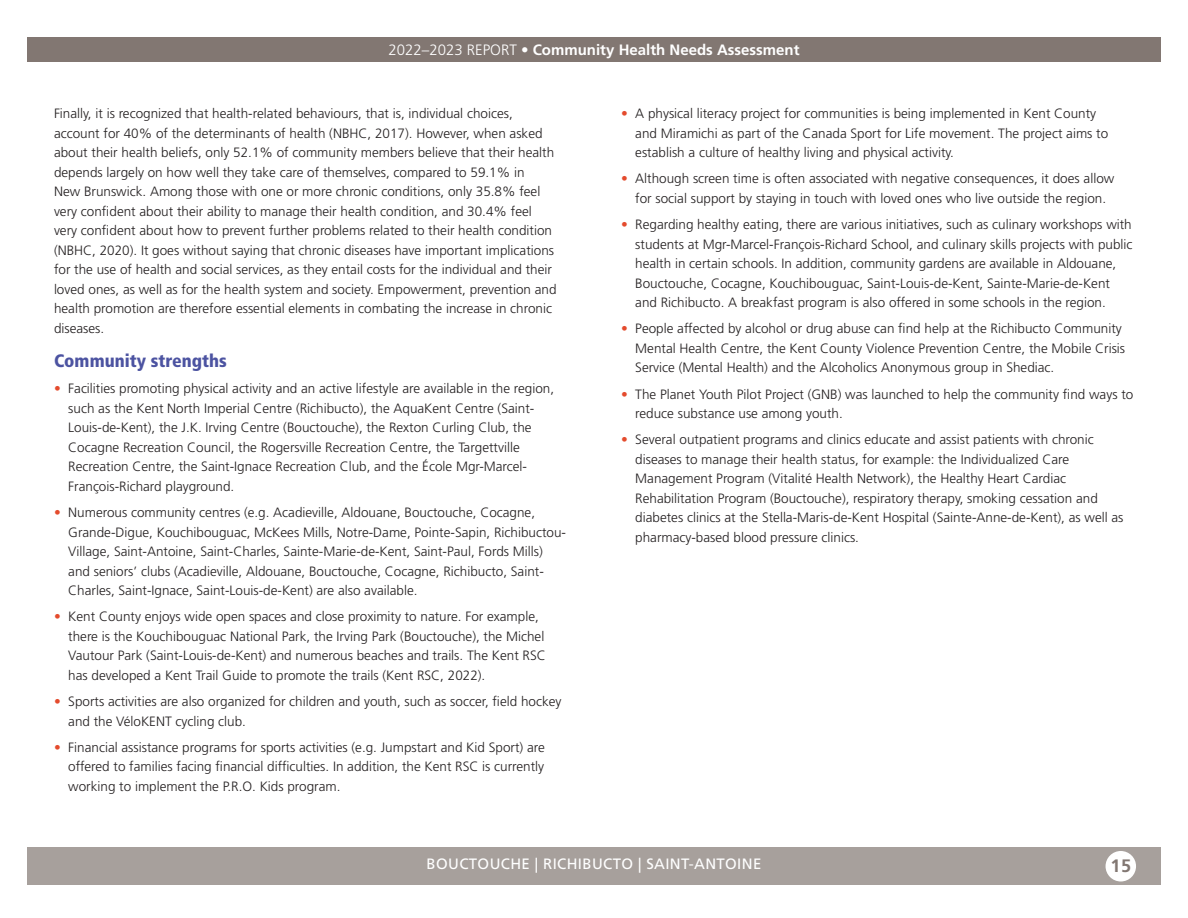
<style>
.page{position:relative;width:1188px;height:918px;background:#fff}
.page>*{position:absolute;margin:0;border:0;box-sizing:border-box;transform-origin:0 0}
.t1{font:900 condensed 18px "Frutiger LT Std";color:#4c53a1}
.t2{font:700 18px "Frutiger LT Std";color:#827772}
.t3{font:700 15px "Frutiger LT Std";color:#fff}
.t4{font:15px "Frutiger LT Std";letter-spacing:.025em;color:#fff}
.t5{font:300 13.5px/19.5px "Frutiger LT Std";color:#231f20}
.s1{font-weight:300}
.s2{color:#e44b2d}
</style>
<div class="page">
<div style="left:27px;top:848px;width:1134px;height:37px;background:#a7a09c"></div>
<div style="left:1106px;top:851px;width:30px;height:31px;background:#fff;border-radius:50%"></div>
<div style="left:27px;top:38px;width:1134px;height:24px;background:#827772"></div>
<p class="t3" style="left:388px;top:41px;width:413px"><span class="s1">2022–2023 REPORT</span> • Community Health Needs Assessment</p>
<p class="t5" style="left:54px;top:104px;width:504px">Finally, it is recognized that health-related behaviours, that is, individual choices, account for 40% of the determinants of health (NBHC, 2017). However, when asked about their health beliefs, only 52.1% of community members believe that their health depends largely on how well they take care of themselves, compared to 59.1% in<br>New Brunswick. Among those with one or more chronic conditions, only 35.8% feel very confident about their ability to manage their health condition, and 30.4% feel very confident about how to prevent further problems related to their health condition (NBHC, 2020). It goes without saying that chronic diseases have important implications for the use of health and social services, as they entail costs for the individual and their loved ones, as well as for the health system and society. Empowerment, prevention and health promotion are therefore essential elements in combating the increase in chronic diseases.</p>
<p class="t1" style="left:54px;top:350px;width:174px">Community strengths</p>
<p class="t5" style="left:68px;top:379px;width:487px;text-indent:-14px"><span class="s2">•</span> Facilities promoting physical activity and an active lifestyle are available in the region, such as the Kent North Imperial Centre (Richibucto), the AquaKent Centre (Saint-Louis-de-Kent), the J.K. Irving Centre (Bouctouche), the Rexton Curling Club, the Cocagne Recreation Council, the Rogersville Recreation Centre, the Targettville Recreation Centre, the Saint-Ignace Recreation Club, and the École Mgr-Marcel-François-Richard playground.</p>
<p class="t5" style="left:68px;top:503px;width:499px;text-indent:-14px"><span class="s2">•</span> Numerous community centres (e.g. Acadieville, Aldouane, Bouctouche, Cocagne, Grande-Digue, Kouchibouguac, McKees Mills, Notre-Dame, Pointe-Sapin, Richibuctou-Village, Saint-Antoine, Saint-Charles, Sainte-Marie-de-Kent, Saint-Paul, Fords Mills) and seniors’ clubs (Acadieville, Aldouane, Bouctouche, Cocagne, Richibucto, Saint-Charles, Saint-Ignace, Saint-Louis-de-Kent) are also available.</p>
<p class="t5" style="left:68px;top:607px;width:479px;text-indent:-14px"><span class="s2">•</span> Kent County enjoys wide open spaces and close proximity to nature. For example, there is the Kouchibouguac National Park, the Irving Park (Bouctouche), the Michel Vautour Park (Saint-Louis-de-Kent) and numerous beaches and trails. The Kent RSC has developed a Kent Trail Guide to promote the trails (Kent RSC, 2022).</p>
<p class="t5" style="left:68px;top:692px;width:495px;text-indent:-14px"><span class="s2">•</span> Sports activities are also organized for children and youth, such as soccer, field hockey and the VéloKENT cycling club.</p>
<p class="t5" style="left:68px;top:738px;width:478px;text-align:justify;text-indent:-14px"><span class="s2">•</span> Financial assistance programs for sports activities (e.g. Jumpstart and Kid Sport) are offered to families facing financial difficulties. In addition, the Kent RSC is currently working to implement the P.R.O. Kids program.</p>
<p class="t5" style="left:635px;top:104px;width:475px;text-indent:-14px"><span class="s2">•</span> A physical literacy project for communities is being implemented in Kent County and Miramichi as part of the Canada Sport for Life movement. The project aims to establish a culture of healthy living and physical activity.</p>
<p class="t5" style="left:621px;top:169px;width:495px;text-align:center"><span class="s2">•</span> Although screen time is often associated with negative consequences, it does allow for social support by staying in touch with loved ones who live outside the region.</p>
<p class="t5" style="left:635px;top:215px;width:499px;text-indent:-14px"><span class="s2">•</span> Regarding healthy eating, there are various initiatives, such as culinary workshops with students at Mgr-Marcel-François-Richard School, and culinary skills projects with public health in certain schools. In addition, community gardens are available in Aldouane, Bouctouche, Cocagne, Kouchibouguac, Saint-Louis-de-Kent, Sainte-Marie-de-Kent and Richibucto. A breakfast program is also offered in some schools in the region.</p>
<p class="t5" style="left:635px;top:319px;width:491px;text-indent:-14px"><span class="s2">•</span> People affected by alcohol or drug abuse can find help at the Richibucto Community<br>Mental Health Centre, the Kent County Violence Prevention Centre, the Mobile Crisis<br>Service (Mental Health) and the Alcoholics Anonymous group in Shediac.</p>
<p class="t5" style="left:635px;top:384px;width:500px;text-indent:-14px"><span class="s2">•</span> The Planet Youth Pilot Project (GNB) was launched to help the community find ways to reduce substance use among youth.</p>
<p class="t5" style="left:635px;top:430px;width:490px;text-indent:-14px"><span class="s2">•</span> Several outpatient programs and clinics educate and assist patients with chronic diseases to manage their health status, for example: the Individualized Care Management Program (Vitalité Health Network), the Healthy Heart Cardiac Rehabilitation Program (Bouctouche), respiratory therapy, smoking cessation and diabetes clinics at the Stella-Maris-de-Kent Hospital (Sainte-Anne-de-Kent), as well as pharmacy-based blood pressure clinics.</p>
<p class="t4" style="left:427px;top:855px;width:336px">BOUCTOUCHE | RICHIBUCTO | SAINT-ANTOINE</p>
<h1 class="t2" style="left:1111px;top:855px;width:22px">15</h1>
</div>
